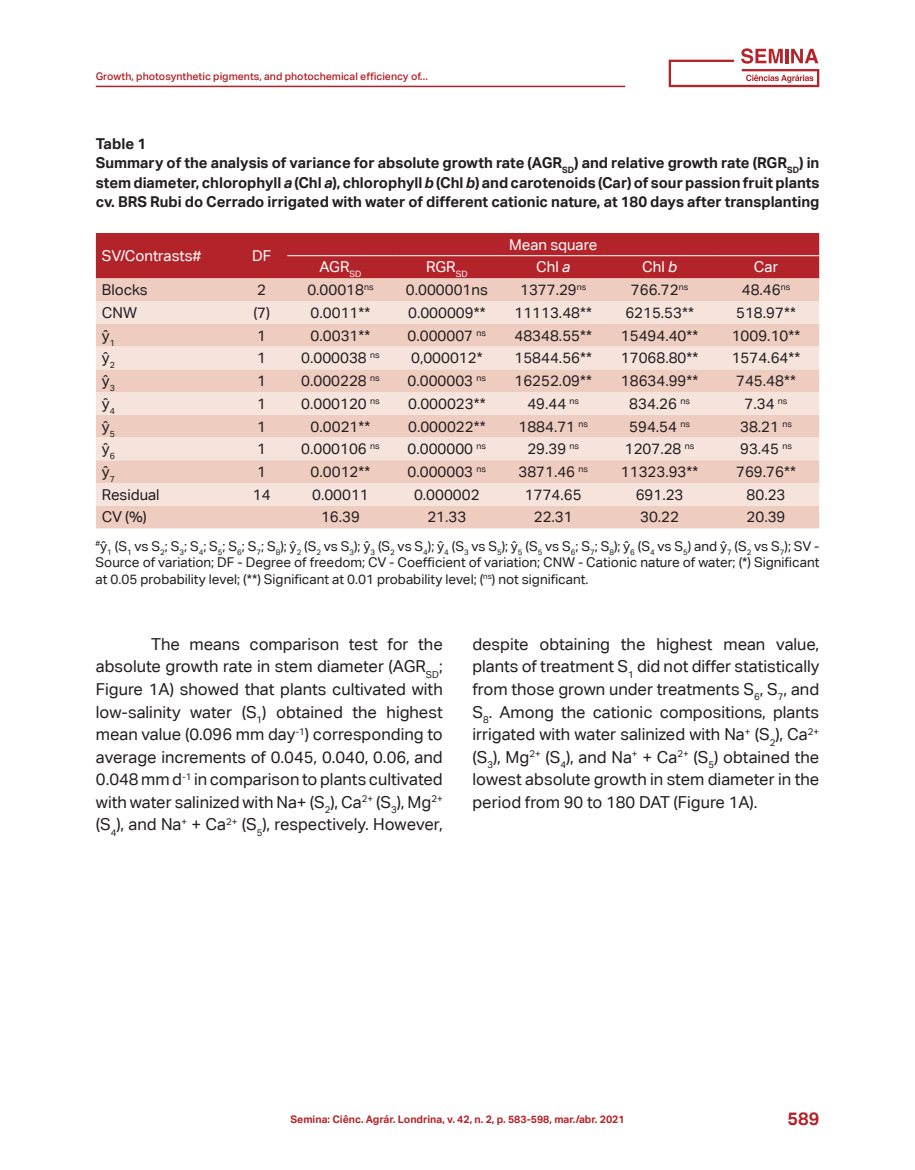
<style>
.page{position:relative;width:915px;height:1170px;background:#fff}
.page>*{position:absolute;margin:0;border:0;box-sizing:border-box;transform-origin:0 0}
.t1{font:700 18px "Aktiv Grotesk Corp";color:#b3242a}
.corpo_do_texto{font:16.5px/22.5px "Aktiv Grotesk Corp";color:#231f20;text-align:justify}
.texto_tabela{font:15px "Aktiv Grotesk Corp";color:#231f20}
.título_Tabela{font:700 15px/19.5px "Aktiv Grotesk Corp";color:#231f20;text-align:justify}
.texto_tabela-2{font:15px "Aktiv Grotesk Corp";color:#fff}
.legenda_de_tabela{font:13.5px/16.5px "Aktiv Grotesk Corp";color:#231f20;text-align:justify}
.t2{font:500 10.5px "Aktiv Grotesk Corp";color:#b3242a}
.t3{font:700 10.5px "Aktiv Grotesk Corp";color:#b3242a}
.s1{font-style:italic}
</style>
<div class="page">
<hr style="left:96px;top:86px;width:529px;height:1px;background:#b3242a">
<svg style="left:668px;top:48px;width:151px;height:39px"></svg>
<div style="left:672px;top:64px;width:66px;height:19px;background:#fff"></div>
<div style="left:96px;top:233px;width:723px;height:45px;background:#b3242a"></div>
<div style="left:96px;top:278px;width:723px;height:250px;background:#eeccc0"></div>
<svg style="left:96px;top:301px;width:723px;height:204px;background:#f1d9cf"></svg>
<hr style="left:287px;top:255px;width:106px;height:1px;background:#fff">
<hr style="left:393px;top:255px;width:107px;height:1px;background:#fff">
<hr style="left:500px;top:255px;width:106px;height:1px;background:#fff">
<hr style="left:606px;top:255px;width:106px;height:1px;background:#fff">
<hr style="left:712px;top:255px;width:107px;height:1px;background:#fff">
<p class="t2" style="left:96px;top:69px;width:333px">Growth, photosynthetic pigments, and photochemical efficiency of...</p>
<p class="título_Tabela" style="left:96px;top:133px;width:52px">Table 1</p>
<p class="título_Tabela" style="left:96px;top:153px;width:724px">Summary of the analysis of variance for absolute growth rate (AGR<sub>SD</sub>) and relative growth rate (RGR<sub>SD</sub>) in stem diameter, chlorophyll <span class="s1">a</span> (Chl <span class="s1">a</span>), chlorophyll <span class="s1">b</span> (Chl <span class="s1">b</span>) and carotenoids (Car) of sour passion fruit plants cv. BRS Rubi do Cerrado irrigated with water of different cationic nature, at 180 days after transplanting</p>
<p class="texto_tabela-2" style="left:102px;top:247px;width:101px">SV/Contrasts#</p>
<p class="texto_tabela-2" style="left:252px;top:247px;width:21px">DF</p>
<p class="texto_tabela-2" style="left:509px;top:235px;width:90px">Mean square</p>
<p class="texto_tabela-2" style="left:319px;top:258px;width:43px">AGR<sub>SD</sub></p>
<p class="texto_tabela-2" style="left:426px;top:258px;width:43px">RGR<sub>SD</sub></p>
<p class="texto_tabela-2" style="left:536px;top:258px;width:35px">Chl <span class="s1">a</span></p>
<p class="texto_tabela-2" style="left:642px;top:258px;width:36px">Chl <span class="s1">b</span></p>
<p class="texto_tabela-2" style="left:753px;top:258px;width:26px">Car</p>
<p class="texto_tabela" style="left:102px;top:281px;width:47px">Blocks</p>
<p class="texto_tabela" style="left:257px;top:281px;width:10px">2</p>
<p class="texto_tabela" style="left:307px;top:281px;width:68px">0.00018<sup>ns</sup></p>
<p class="texto_tabela" style="left:406px;top:281px;width:83px">0.000001ns</p>
<p class="texto_tabela" style="left:520px;top:281px;width:68px">1377.29<sup>ns</sup></p>
<p class="texto_tabela" style="left:630px;top:281px;width:59px">766.72<sup>ns</sup></p>
<p class="texto_tabela" style="left:741px;top:281px;width:50px">48.46<sup>ns</sup></p>
<p class="texto_tabela" style="left:102px;top:304px;width:37px">CNW</p>
<p class="texto_tabela" style="left:253px;top:304px;width:18px">(7)</p>
<p class="texto_tabela" style="left:310px;top:304px;width:61px">0.0011**</p>
<p class="texto_tabela" style="left:408px;top:304px;width:79px">0.000009**</p>
<p class="texto_tabela" style="left:514px;top:304px;width:79px">11113.48**</p>
<p class="texto_tabela" style="left:625px;top:304px;width:70px">6215.53**</p>
<p class="texto_tabela" style="left:736px;top:304px;width:61px">518.97**</p>
<p class="texto_tabela" style="left:102px;top:326px;width:15px">ŷ<sub>1</sub></p>
<p class="texto_tabela" style="left:257px;top:326px;width:10px">1</p>
<p class="texto_tabela" style="left:310px;top:326px;width:61px">0.0031**</p>
<p class="texto_tabela" style="left:407px;top:326px;width:80px">0.000007 <sup>ns</sup></p>
<p class="texto_tabela" style="left:514px;top:326px;width:79px">48348.55**</p>
<p class="texto_tabela" style="left:620px;top:326px;width:79px">15494.40**</p>
<p class="texto_tabela" style="left:731px;top:326px;width:70px">1009.10**</p>
<p class="texto_tabela" style="left:102px;top:349px;width:15px">ŷ<sub>2</sub></p>
<p class="texto_tabela" style="left:257px;top:349px;width:10px">1</p>
<p class="texto_tabela" style="left:301px;top:349px;width:80px">0.000038 <sup>ns</sup></p>
<p class="texto_tabela" style="left:411px;top:349px;width:73px">0,000012*</p>
<p class="texto_tabela" style="left:514px;top:349px;width:79px">15844.56**</p>
<p class="texto_tabela" style="left:620px;top:349px;width:79px">17068.80**</p>
<p class="texto_tabela" style="left:731px;top:349px;width:70px">1574.64**</p>
<p class="texto_tabela" style="left:102px;top:372px;width:15px">ŷ<sub>3</sub></p>
<p class="texto_tabela" style="left:257px;top:372px;width:10px">1</p>
<p class="texto_tabela" style="left:301px;top:372px;width:80px">0.000228 <sup>ns</sup></p>
<p class="texto_tabela" style="left:407px;top:372px;width:80px">0.000003 <sup>ns</sup></p>
<p class="texto_tabela" style="left:514px;top:372px;width:79px">16252.09**</p>
<p class="texto_tabela" style="left:620px;top:372px;width:79px">18634.99**</p>
<p class="texto_tabela" style="left:736px;top:372px;width:61px">745.48**</p>
<p class="texto_tabela" style="left:102px;top:394px;width:15px">ŷ<sub>4</sub></p>
<p class="texto_tabela" style="left:257px;top:394px;width:10px">1</p>
<p class="texto_tabela" style="left:301px;top:394px;width:80px">0.000120 <sup>ns</sup></p>
<p class="texto_tabela" style="left:408px;top:394px;width:79px">0.000023**</p>
<p class="texto_tabela" style="left:527px;top:394px;width:53px">49.44 <sup>ns</sup></p>
<p class="texto_tabela" style="left:629px;top:394px;width:62px">834.26 <sup>ns</sup></p>
<p class="texto_tabela" style="left:744px;top:394px;width:44px">7.34 <sup>ns</sup></p>
<p class="texto_tabela" style="left:102px;top:417px;width:15px">ŷ<sub>5</sub></p>
<p class="texto_tabela" style="left:257px;top:417px;width:10px">1</p>
<p class="texto_tabela" style="left:310px;top:417px;width:61px">0.0021**</p>
<p class="texto_tabela" style="left:408px;top:417px;width:79px">0.000022**</p>
<p class="texto_tabela" style="left:518px;top:417px;width:71px">1884.71 <sup>ns</sup></p>
<p class="texto_tabela" style="left:629px;top:417px;width:62px">594.54 <sup>ns</sup></p>
<p class="texto_tabela" style="left:739px;top:417px;width:53px">38.21 <sup>ns</sup></p>
<p class="texto_tabela" style="left:102px;top:440px;width:15px">ŷ<sub>6</sub></p>
<p class="texto_tabela" style="left:257px;top:440px;width:10px">1</p>
<p class="texto_tabela" style="left:301px;top:440px;width:80px">0.000106 <sup>ns</sup></p>
<p class="texto_tabela" style="left:407px;top:440px;width:80px">0.000000 <sup>ns</sup></p>
<p class="texto_tabela" style="left:527px;top:440px;width:53px">29.39 <sup>ns</sup></p>
<p class="texto_tabela" style="left:624px;top:440px;width:71px">1207.28 <sup>ns</sup></p>
<p class="texto_tabela" style="left:739px;top:440px;width:53px">93.45 <sup>ns</sup></p>
<p class="texto_tabela" style="left:102px;top:463px;width:15px">ŷ<sub>7</sub></p>
<p class="texto_tabela" style="left:257px;top:463px;width:10px">1</p>
<p class="texto_tabela" style="left:310px;top:463px;width:61px">0.0012**</p>
<p class="texto_tabela" style="left:407px;top:463px;width:80px">0.000003 <sup>ns</sup></p>
<p class="texto_tabela" style="left:518px;top:463px;width:71px">3871.46 <sup>ns</sup></p>
<p class="texto_tabela" style="left:620px;top:463px;width:79px">11323.93**</p>
<p class="texto_tabela" style="left:736px;top:463px;width:61px">769.76**</p>
<p class="texto_tabela" style="left:102px;top:485px;width:59px">Residual</p>
<p class="texto_tabela" style="left:253px;top:485px;width:19px">14</p>
<p class="texto_tabela" style="left:312px;top:485px;width:58px">0.00011</p>
<p class="texto_tabela" style="left:414px;top:485px;width:67px">0.000002</p>
<p class="texto_tabela" style="left:524px;top:485px;width:58px">1774.65</p>
<p class="texto_tabela" style="left:635px;top:485px;width:49px">691.23</p>
<p class="texto_tabela" style="left:746px;top:485px;width:40px">80.23</p>
<p class="texto_tabela" style="left:102px;top:508px;width:46px">CV (%)</p>
<p class="texto_tabela" style="left:321px;top:508px;width:40px">16.39</p>
<p class="texto_tabela" style="left:427px;top:508px;width:40px">21.33</p>
<p class="texto_tabela" style="left:533px;top:508px;width:40px">22.31</p>
<p class="texto_tabela" style="left:640px;top:508px;width:40px">30.22</p>
<p class="texto_tabela" style="left:746px;top:508px;width:40px">20.39</p>
<p class="legenda_de_tabela" style="left:95px;top:537px;width:725px"><sup>#</sup>ŷ<sub>1</sub> (S<sub>1</sub> vs S<sub>2</sub>; S<sub>3</sub>; S<sub>4</sub>; S<sub>5</sub>; S<sub>6</sub>; S<sub>7</sub>; S<sub>8</sub>); ŷ<sub>2</sub> (S<sub>2</sub> vs S<sub>3</sub>); ŷ<sub>3</sub> (S<sub>2</sub> vs S<sub>4</sub>); ŷ<sub>4</sub> (S<sub>3</sub> vs S<sub>5</sub>); ŷ<sub>5</sub> (S<sub>5</sub> vs S<sub>6</sub>; S<sub>7</sub>; S<sub>8</sub>); ŷ<sub>6</sub> (S<sub>4</sub> vs S<sub>5</sub>) and ŷ<sub>7</sub> (S<sub>2</sub> vs S<sub>7</sub>); SV - Source of variation; DF - Degree of freedom; CV - Coefficient of variation; CNW - Cationic nature of water; (*) Significant at 0.05 probability level; (**) Significant at 0.01 probability level; (<sup>ns</sup>) not significant.</p>
<p class="corpo_do_texto" style="left:96px;top:632px;width:348px;text-indent:55px">The means comparison test for the absolute growth rate in stem diameter (AGR<sub>SD</sub>; Figure 1A) showed that plants cultivated with low-salinity water (S<sub>1</sub>) obtained the highest mean value (0.096 mm day<sup>-1</sup>) corresponding to average increments of 0.045, 0.040, 0.06, and 0.048 mm d<sup>-1</sup> in comparison to plants cultivated with water salinized with Na+ (S<sub>2</sub>), Ca<sup>2+</sup> (S<sub>3</sub>), Mg<sup>2+ </sup>(S<sub>4</sub>), and Na<sup>+</sup> + Ca<sup>2+</sup> (S<sub>5</sub>), respectively. However,</p>
<p class="corpo_do_texto" style="left:472px;top:632px;width:348px">despite obtaining the highest mean value, plants of treatment S<sub>1</sub> did not differ statistically from those grown under treatments S<sub>6</sub>, S<sub>7</sub>, and S<sub>8</sub>. Among the cationic compositions, plants irrigated with water salinized with Na<sup>+</sup> (S<sub>2</sub>), Ca<sup>2+ </sup>(S<sub>3</sub>), Mg<sup>2+</sup> (S<sub>4</sub>), and Na<sup>+</sup> + Ca<sup>2+</sup> (S<sub>5</sub>) obtained the lowest absolute growth in stem diameter in the period from 90 to 180 DAT (Figure 1A).</p>
<p class="t3" style="left:290px;top:1112px;width:335px">Semina: Ciênc. Agrár. Londrina, v. 42, n. 2, p. 583-598, mar./abr. 2021</p>
<p class="t1" style="left:787px;top:1107px;width:33px">589</p>
</div>
